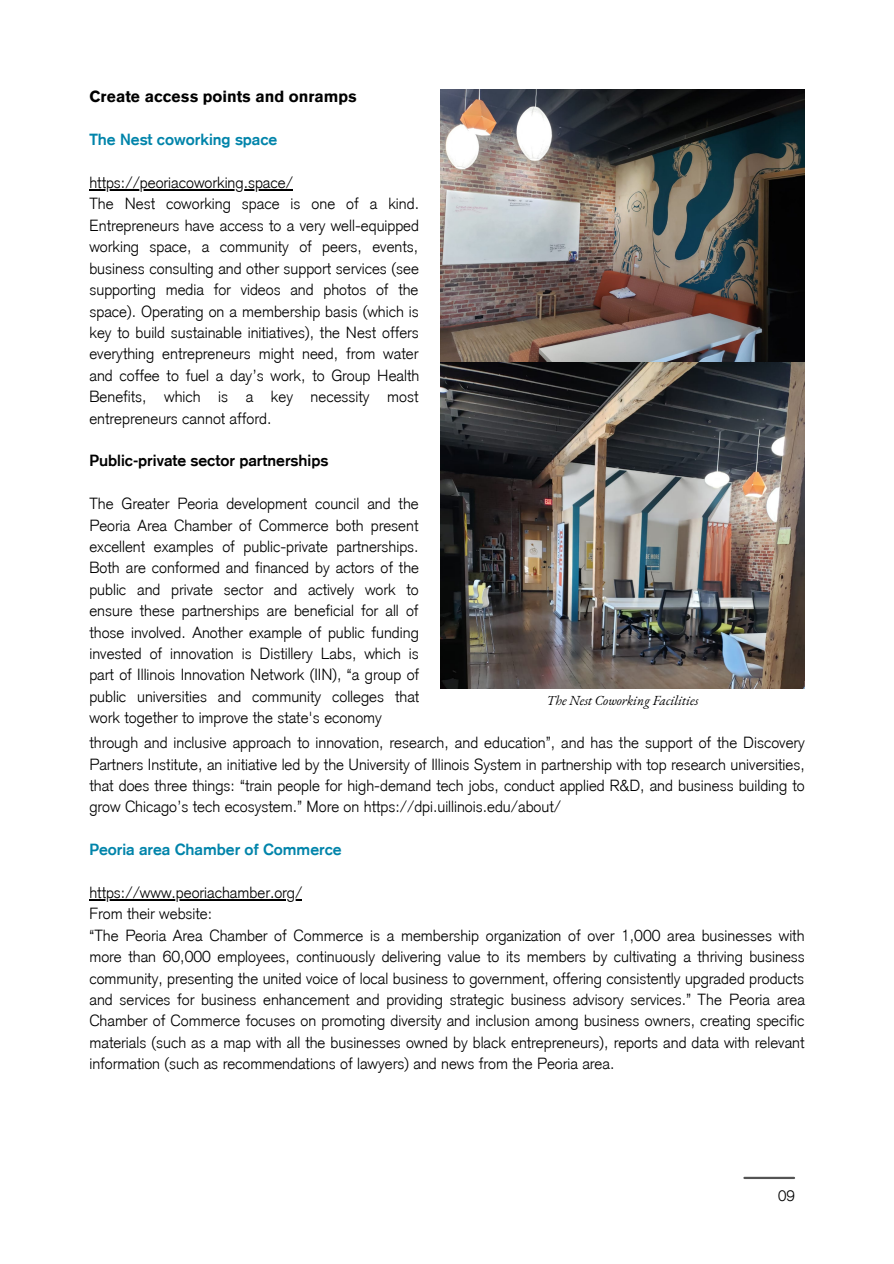
<style>
.page{position:relative;width:894px;height:1264px;background:#fff}
.page>*{position:absolute;margin:0;border:0;box-sizing:border-box;transform-origin:0 0}
.t1{font:300 15.75px/21.5px "Akzidenz Grotesk";color:#000;text-align:justify}
.t2{font:700 15.75px "Akzidenz Grotesk";color:#0084aa}
.t3{font:700 15.75px "Akzidenz Grotesk";color:#000}
.t4{font:900 15.75px "Akzidenz Grotesk";color:#000}
.t5{font:300 15px "Akzidenz Grotesk";color:#000}
.t6{font:italic 13.5px "EB Garamond";color:#000}
</style>
<div class="page">
<hr style="left:744px;top:1176px;width:49px;height:2px;background:#545454">
<img style="left:440px;top:89px;width:364px;height:599px">
<hr style="left:89px;top:189px;width:204px;height:1px;background:#000">
<hr style="left:89px;top:899px;width:213px;height:1px;background:#000">
<p class="t4" style="left:89px;top:91px;width:269px">Create access points and onramps</p>
<p class="t2" style="left:89px;top:134px;width:189px">The Nest coworking space</p>
<p class="t1" style="left:89px;top:174px;width:205px">https://peoriacoworking.space/</p>
<p class="t1" style="left:89px;top:195px;width:331px">The Nest coworking space is one of a kind.<br>Entrepreneurs have access to a very well-equipped working space, a community of peers, events, business consulting and other support services (see supporting media for videos and photos of the space). Operating on a membership basis (which is key to build sustainable initiatives), the Nest offers everything entrepreneurs might need, from water and coffee to fuel a day’s work, to Group Health Benefits, which is a key necessity most entrepreneurs cannot afford.</p>
<p class="t3" style="left:89px;top:455px;width:240px">Public-private sector partnerships</p>
<p class="t1" style="left:89px;top:495px;width:331px">The Greater Peoria development council and the Peoria Area Chamber of Commerce both present excellent examples of public-private partnerships.<br>Both are conformed and financed by actors of the public and private sector and actively work to ensure these partnerships are beneficial for all of those involved. Another example of public funding invested of innovation is Distillery Labs, which is part of Illinois Innovation Network (IIN), “a group of public universities and community colleges that work together to improve the state's economy</p>
<p class="t6" style="left:547px;top:691px;width:153px">The Nest Coworking Facilities</p>
<p class="t1" style="left:89px;top:733px;width:716px">through and inclusive approach to innovation, research, and education”, and has the support of the Discovery Partners Institute, an initiative led by the University of Illinois System in partnership with top research universities, that does three things: “train people for high-demand tech jobs, conduct applied R&amp;D, and business building to grow Chicago’s tech ecosystem.” More on https://dpi.uillinois.edu/about/</p>
<p class="t2" style="left:89px;top:844px;width:253px">Peoria area Chamber of Commerce</p>
<p class="t1" style="left:89px;top:883px;width:214px">https://www.peoriachamber.org/</p>
<p class="t1" style="left:89px;top:905px;width:124px">From their website:</p>
<p class="t1" style="left:89px;top:926px;width:716px">“The Peoria Area Chamber of Commerce is a membership organization of over 1,000 area businesses with more than 60,000 employees, continuously delivering value to its members by cultivating a thriving business community, presenting the united voice of local business to government, offering consistently upgraded products and services for business enhancement and providing strategic business advisory services.” The Peoria area Chamber of Commerce focuses on promoting diversity and inclusion among business owners, creating specific materials (such as a map with all the businesses owned by black entrepreneurs), reports and data with relevant information (such as recommendations of lawyers) and news from the Peoria area.</p>
<p class="t5" style="left:778px;top:1190px;width:18px">09</p>
</div>
